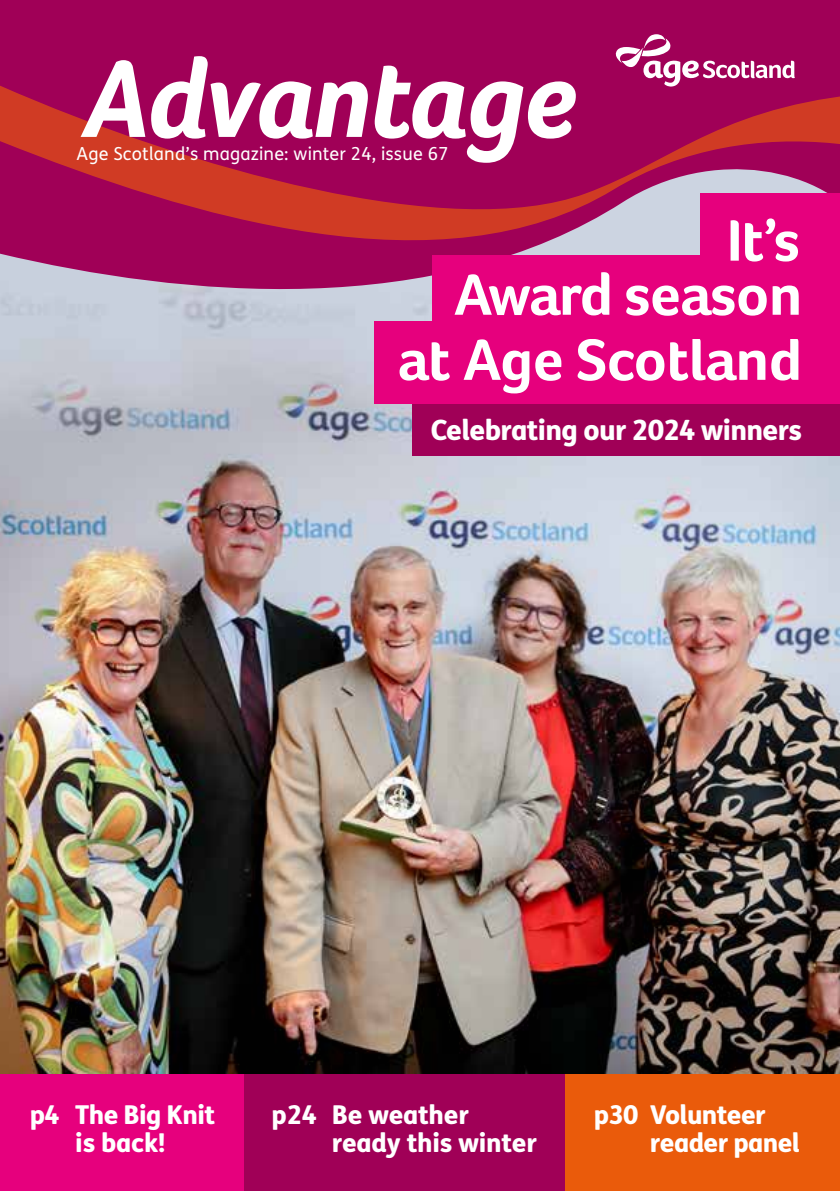
<style>
.page{position:relative;width:840px;height:1191px;background:#fff}
.page>*{position:absolute;margin:0;border:0;box-sizing:border-box;transform-origin:0 0}
.t1{font:italic 700 113.8px "Foco Age UK";letter-spacing:-.015em;color:#fff}
.t2{font:700 60px "Foco Age UK";letter-spacing:-.01em;color:#fff}
.t3{font:800 28px "FS Me";letter-spacing:-.025em;color:#fff}
.t4{font:800 26px/28px "FS Me";letter-spacing:-.025em;color:#fff}
.t5{font:18px "FS Me";letter-spacing:.01em;color:#fff}
</style>
<div class="page">
<img style="left:0;top:320px;width:839px;height:754px">
<div style="left:0;top:1074px;width:315px;height:117px;background:#e6007d"></div>
<div style="left:244px;top:1074px;width:342px;height:117px;background:#a00057"></div>
<div style="left:565px;top:1074px;width:274px;height:117px;background:#ea5b0b"></div>
<svg style="left:0;top:0;width:839px;height:320px;fill:#a00057"></svg>
<svg style="left:0;top:84px;width:839px;height:158px;fill:#a00057"></svg>
<svg style="left:611px;top:34px;width:183px;height:53px"></svg>
<div style="left:413px;top:404px;width:426px;height:51px;background:#a00057"></div>
<div style="left:374px;top:321px;width:465px;height:83px;background:#e6007d"></div>
<div style="left:432px;top:255px;width:407px;height:84px;background:#e6007d"></div>
<div style="left:700px;top:193px;width:139px;height:78px;background:#e6007d"></div>
<h1 class="t1" style="left:82px;top:31px;width:497px">Advantage</h1>
<p class="t5" style="left:76px;top:141px;width:373px">Age Scotland’s magazine: winter 24, issue 67</p>
<h2 class="t2" style="left:726px;top:205px;width:75px">It’s</h2>
<h2 class="t2" style="left:454px;top:259px;width:349px">Award season</h2>
<h2 class="t2" style="left:397px;top:324px;width:406px">at Age Scotland</h2>
<p class="t3" style="left:430px;top:408px;width:373px">Celebrating our 2024 winners</p>
<p class="t4" style="left:30px;top:1099px;width:187px;text-align:center">p4 The Big Knit is back!</p>
<p class="t4" style="left:331px;top:1099px;width:207px;text-indent:-60px">p24 Be weather ready this winter</p>
<p class="t4" style="left:649px;top:1099px;width:151px;text-indent:-56px">p30 Volunteer reader panel</p>
</div>
